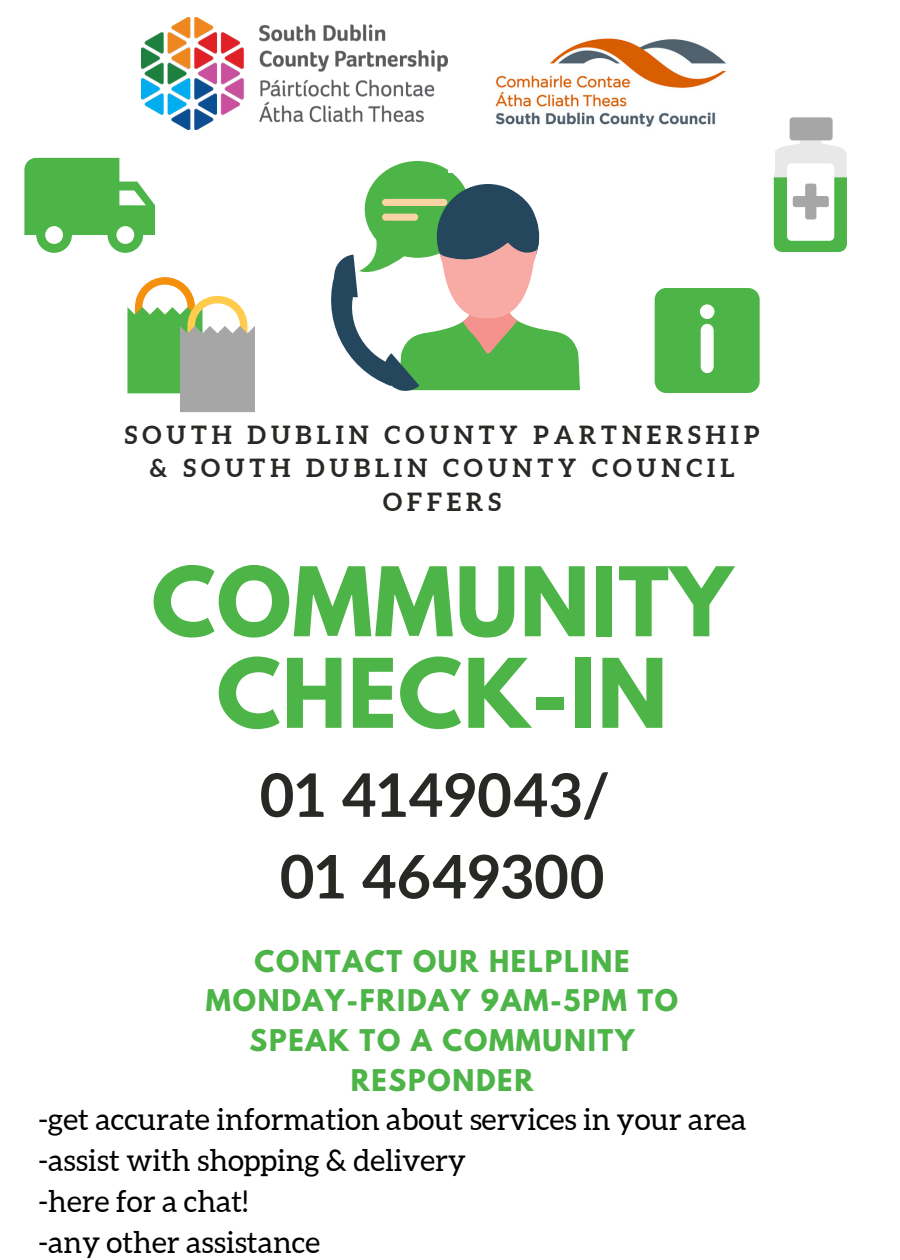
<style>
.page{position:relative;width:900px;height:1260px;background:#fff}
.page>*{position:absolute;margin:0;border:0;box-sizing:border-box;transform-origin:0 0}
.t1{font:700 85px/91.5px "League Spartan";letter-spacing:.015em;color:#4db447;text-align:center}
.t2{font:700 60px/81.5px "Aleo";letter-spacing:.025em;color:#272925;text-align:center}
.t3{font:30px/41.2px "Aleo";color:#000}
.t4{font:700 26.5px/39.8px "League Spartan";letter-spacing:.065em;color:#4db447;text-align:center}
.t5{font:700 25px/33.8px "Aleo";letter-spacing:.2em;color:#272925;text-align:center}
</style>
<div class="page">
<svg style="left:24px;top:158px;width:131px;height:95px"></svg>
<svg style="left:331px;top:161px;width:249px;height:230px"></svg>
<svg style="left:127px;top:277px;width:128px;height:135px"></svg>
<svg style="left:774px;top:141px;width:73px;height:111px;background:#95cd92"></svg>
<div style="left:787px;top:163px;width:47px;height:78px;background:#fff;border-radius:5px"></div>
<div style="left:790px;top:117px;width:43px;height:23px;background:#a6a6a6;border-radius:3px"></div>
<div style="left:793px;top:196px;width:36px;height:11px;background:#a6a6a6;border-radius:2px"></div>
<div style="left:805px;top:184px;width:11px;height:35px;background:#a6a6a6;border-radius:2px"></div>
<img style="left:142px;top:17px;width:306px;height:113px">
<div style="left:655px;top:288px;width:105px;height:105px;background:#4db447;border-radius:12px"></div>
<svg style="left:700px;top:304px;width:15px;height:69px"></svg>
<img style="left:448px;top:38px;width:278px;height:135px">
<p class="t5" style="left:125px;top:418px;width:636px">SOUTH DUBLIN COUNTY PARTNERSHIP &amp; SOUTH DUBLIN COUNTY COUNCIL<br>OFFERS</p>
<h1 class="t1" style="left:152px;top:567px;width:582px">COMMUNITY<br>CHECK-IN</h1>
<h2 class="t2" style="left:260px;top:754px;width:351px">01 4149043/<br>01 4649300</h2>
<p class="t4" style="left:206px;top:944px;width:474px">CONTACT OUR HELPLINE<br>MONDAY-FRIDAY 9AM-5PM TO<br>SPEAK TO A COMMUNITY<br>RESPONDER</p>
<p class="t3" style="left:38px;top:1098px;width:710px">-get accurate information about services in your area -assist with shopping &amp; delivery<br>-here for a chat!<br>-any other assistance</p>
</div>
